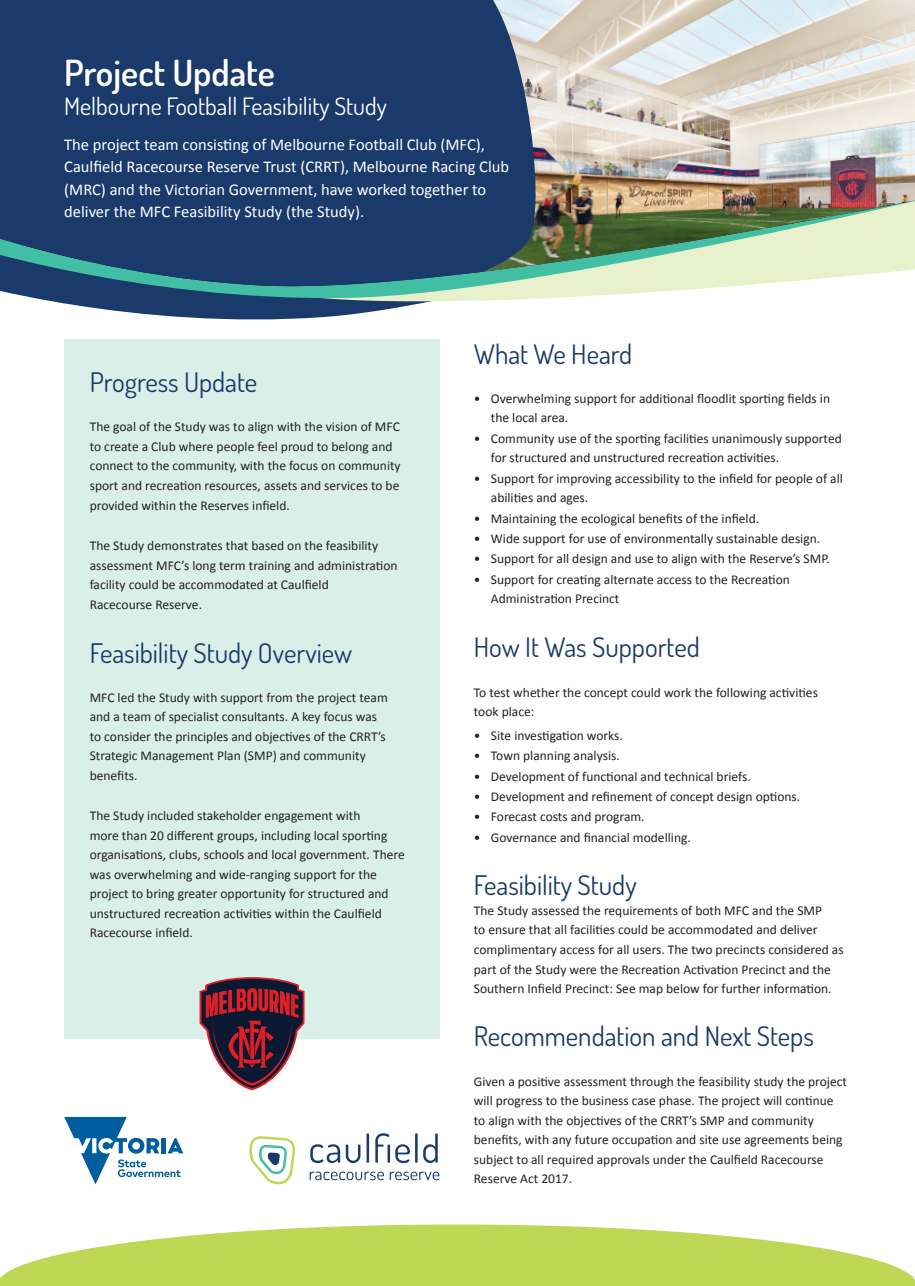
<style>
.page{position:relative;width:915px;height:1286px;background:#fff}
.page>*{position:absolute;margin:0;border:0;box-sizing:border-box;transform-origin:0 0}
.t1{font:600 36px "Dosis";color:#fff}
.t2{font:27px "Dosis";color:#193a6a}
.t3{font:24px "Dosis";color:#fff}
.t4{font:16.5px/22.5px "Calibri";color:#fff}
.t5{font:13.5px/19.5px "Calibri";color:#231f20}
</style>
<div class="page">
<svg style="left:51px;top:301px;width:397px;height:19px;fill:#193a6a"></svg>
<svg style="left:0;top:275px;width:856px;height:20px;fill:#e8f1cc"></svg>
<img style="left:548px;top:0;width:367px;height:275px">
<svg style="left:0;top:1224px;width:915px;height:61px;fill:#bed856"></svg>
<svg style="left:0;top:0;width:548px;height:288px;background:#21446f"></svg>
<div style="left:64px;top:339px;width:376px;height:698px;background:#dbefe9"></div>
<svg style="left:249px;top:1136px;width:46px;height:48px"></svg>
<svg style="left:310px;top:1144px;width:30px;height:18px"></svg>
<svg style="left:346px;top:1144px;width:14px;height:18px"></svg>
<svg style="left:366px;top:1133px;width:3px;height:29px"></svg>
<svg style="left:375px;top:1133px;width:42px;height:29px"></svg>
<svg style="left:423px;top:1133px;width:15px;height:29px"></svg>
<svg style="left:310px;top:1171px;width:74px;height:8px"></svg>
<svg style="left:390px;top:1171px;width:49px;height:8px"></svg>
<svg style="left:199px;top:977px;width:105px;height:112px"></svg>
<svg style="left:64px;top:1116px;width:119px;height:68px"></svg>
<h1 class="t1" style="left:64px;top:48px;width:212px">Project Update</h1>
<h3 class="t3" style="left:64px;top:89px;width:324px">Melbourne Football Feasibility Study</h3>
<p class="t4" style="left:64px;top:133px;width:446px">The project team consisting of Melbourne Football Club (MFC), Caulfield Racecourse Reserve Trust (CRRT), Melbourne Racing Club (MRC) and the Victorian Government, have worked together to deliver the MFC Feasibility Study (the Study).</p>
<h2 class="t2" style="left:90px;top:364px;width:169px">Progress Update</h2>
<p class="t5" style="left:90px;top:417px;width:312px">The goal of the Study was to align with the vision of MFC to create a Club where people feel proud to belong and connect to the community, with the focus on community sport and recreation resources, assets and services to be provided within the Reserves infield.</p>
<p class="t5" style="left:90px;top:536px;width:309px">The Study demonstrates that based on the feasibility assessment MFC’s long term training and administration facility could be accommodated at Caulfield<br>Racecourse Reserve.</p>
<h2 class="t2" style="left:90px;top:634px;width:264px">Feasibility Study Overview</h2>
<p class="t5" style="left:90px;top:687px;width:299px">MFC led the Study with support from the project team and a team of specialist consultants. A key focus was to consider the principles and objectives of the CRRT’s Strategic Management Plan (SMP) and community benefits.</p>
<p class="t5" style="left:90px;top:806px;width:316px">The Study included stakeholder engagement with<br>more than 20 different groups, including local sporting organisations, clubs, schools and local government. There was overwhelming and wide-ranging support for the project to bring greater opportunity for structured and unstructured recreation activities within the Caulfield Racecourse infield.</p>
<h2 class="t2" style="left:474px;top:335px;width:160px">What We Heard</h2>
<p class="t5" style="left:491px;top:388px;width:341px;text-indent:-17px">• Overwhelming support for additional floodlit sporting fields in the local area.</p>
<p class="t5" style="left:491px;top:428px;width:352px;text-indent:-17px">• Community use of the sporting facilities unanimously supported for structured and unstructured recreation activities.</p>
<p class="t5" style="left:491px;top:468px;width:353px;text-indent:-17px">• Support for improving accessibility to the infield for people of all abilities and ages.</p>
<p class="t5" style="left:474px;top:508px;width:287px">• Maintaining the ecological benefits of the infield.</p>
<p class="t5" style="left:474px;top:528px;width:348px">• Wide support for use of environmentally sustainable design.</p>
<p class="t5" style="left:474px;top:549px;width:357px">• Support for all design and use to align with the Reserve’s SMP.</p>
<p class="t5" style="left:491px;top:569px;width:300px;text-indent:-17px">• Support for creating alternate access to the Recreation<br>Administration Precinct</p>
<h2 class="t2" style="left:474px;top:628px;width:227px">How It Was Supported</h2>
<p class="t5" style="left:474px;top:682px;width:345px">To test whether the concept could work the following activities took place:</p>
<p class="t5" style="left:474px;top:725px;width:151px">• Site investigation works.</p>
<p class="t5" style="left:474px;top:746px;width:147px">• Town planning analysis.</p>
<p class="t5" style="left:474px;top:766px;width:278px">• Development of functional and technical briefs.</p>
<p class="t5" style="left:474px;top:786px;width:328px">• Development and refinement of concept design options.</p>
<p class="t5" style="left:474px;top:807px;width:172px">• Forecast costs and program.</p>
<p class="t5" style="left:474px;top:827px;width:218px">• Governance and financial modelling.</p>
<h2 class="t2" style="left:474px;top:866px;width:164px">Feasibility Study</h2>
<p class="t5" style="left:474px;top:900px;width:371px">The Study assessed the requirements of both MFC and the SMP<br>to ensure that all facilities could be accommodated and deliver complimentary access for all users. The two precincts considered as part of the Study were the Recreation Activation Precinct and the Southern Infield Precinct: See map below for further information.</p>
<h2 class="t2" style="left:474px;top:1016px;width:341px">Recommendation and Next Steps</h2>
<p class="t5" style="left:474px;top:1071px;width:375px">Given a positive assessment through the feasibility study the project will progress to the business case phase. The project will continue to align with the objectives of the CRRT’s SMP and community benefits, with any future occupation and site use agreements being subject to all required approvals under the Caulfield Racecourse Reserve Act 2017.</p>
</div>
